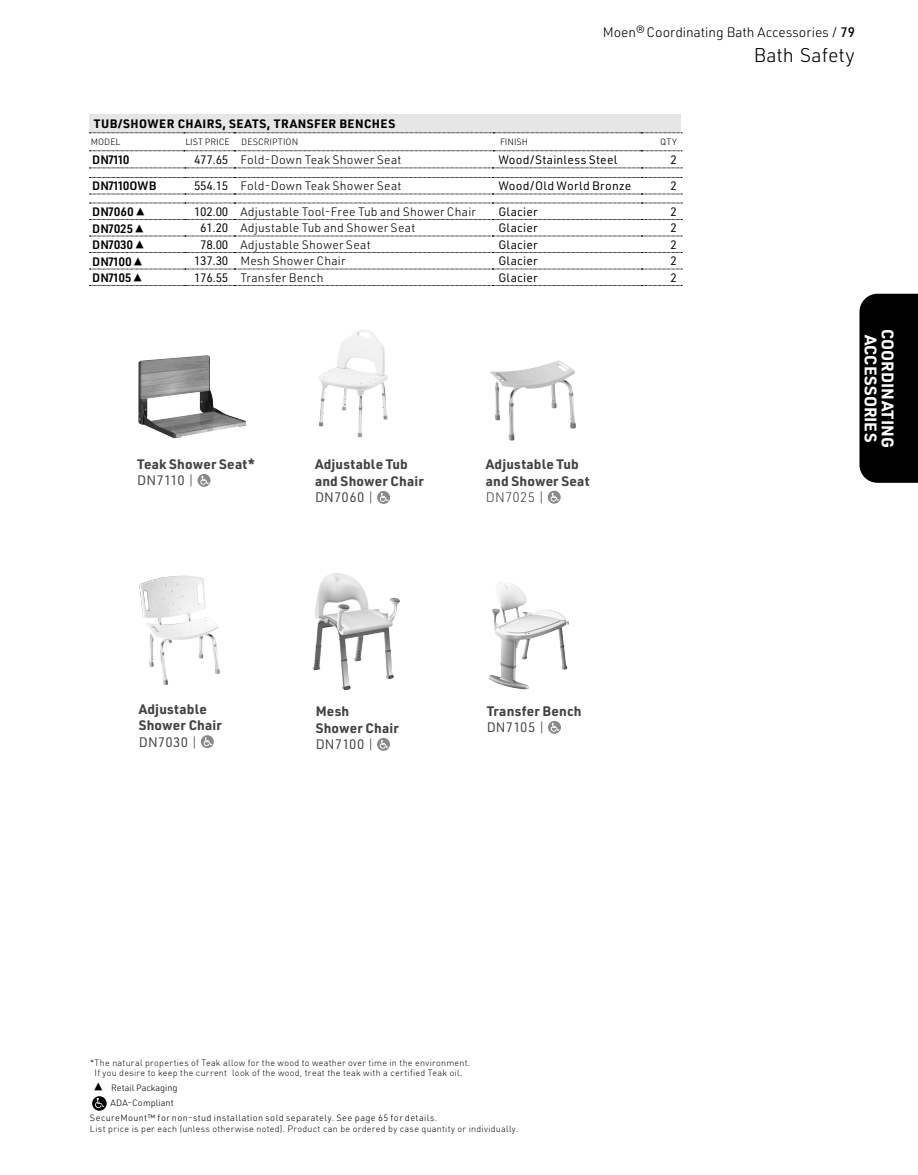
<style>
.page{position:relative;width:918px;height:1175px;background:#fff}
.page>*{position:absolute;margin:0;border:0;box-sizing:border-box;transform-origin:0 0}
.t1{font:300 19.5px "URWDIN";color:#000}
.t2{font:700 16.5px/16.8px "URWDIN";letter-spacing:.005em;color:#fff;text-align:center}
.t3{font:700 13.5px/16.5px "URWDIN";letter-spacing:.01em;color:#434343}
.t4{font:300 13.5px "URWDIN";color:#000}
.t5{font:300 13.5px "URWDIN";letter-spacing:.015em;color:#434343}
.t6{font:300 12px "URWDIN";letter-spacing:.02em;color:#000}
.t7{font:12px "URWDIN";letter-spacing:.02em;color:#000}
.t8{font:600 12px "URWDIN";color:#000}
.t9{font:700 12px "URWDIN";letter-spacing:.035em;color:#000}
.t10{font:300 9px/10.5px "DIN Offc";letter-spacing:.03em;color:#000;text-align:center}
.t11{font:300 9px "URWDIN";letter-spacing:.04em;color:#000}
.t12{font:300 9px "URWDIN";color:#000}
.t13{font:300 9px "URWDIN";letter-spacing:.01em;color:#000}
.s1{font-weight:500}
.s2{font-weight:400}
.s3{font-family:"commercial";font-weight:400;font-size:10.5px}
.s4{font-weight:300}
</style>
<div class="page">
<img style="left:490px;top:360px;width:86px;height:80px">
<img style="left:139px;top:576px;width:81px;height:109px">
<img style="left:312px;top:573px;width:73px;height:117px">
<img style="left:318px;top:333px;width:70px;height:104px">
<img style="left:138px;top:355px;width:108px;height:83px">
<img style="left:489px;top:582px;width:73px;height:107px">
<svg style="left:198px;top:474px;width:13px;height:13px"></svg>
<svg style="left:377px;top:738px;width:13px;height:13px"></svg>
<svg style="left:548px;top:721px;width:13px;height:13px"></svg>
<svg style="left:548px;top:491px;width:13px;height:12px"></svg>
<svg style="left:201px;top:735px;width:13px;height:13px"></svg>
<svg style="left:377px;top:491px;width:13px;height:13px"></svg>
<div style="left:89px;top:115px;width:592px;height:18px;background:#e6e6e6"></div>
<svg style="left:89px;top:132px;width:593px;height:19px"></svg>
<svg style="left:90px;top:285px;width:592px;height:1px"></svg>
<svg style="left:90px;top:168px;width:592px;height:1px"></svg>
<svg style="left:90px;top:177px;width:592px;height:1px"></svg>
<svg style="left:90px;top:194px;width:592px;height:1px"></svg>
<svg style="left:90px;top:203px;width:592px;height:1px"></svg>
<svg style="left:90px;top:219px;width:592px;height:1px"></svg>
<svg style="left:90px;top:236px;width:592px;height:1px"></svg>
<svg style="left:90px;top:252px;width:592px;height:1px"></svg>
<svg style="left:90px;top:269px;width:592px;height:1px"></svg>
<svg style="left:92px;top:1096px;width:15px;height:14px"></svg>
<svg style="left:95px;top:1097px;width:9px;height:11px"></svg>
<div style="left:860px;top:294px;width:58px;height:189px;background:#000"></div>
<h3 class="t4" style="left:603px;top:23px;width:254px">Moen®Coordinating Bath Accessories / <span class="s1">79</span></h3>
<h1 class="t1" style="left:754px;top:42px;width:103px">Bath Safety</h1>
<h3 class="t9" style="left:94px;top:115px;width:303px">TUB/SHOWER CHAIRS, SEATS, TRANSFER BENCHES</h3>
<p class="t11" style="left:91px;top:136px;width:31px">MODEL</p>
<p class="t12" style="left:185px;top:136px;width:46px">LIST PRICE</p>
<p class="t12" style="left:241px;top:136px;width:58px">DESCRIPTION</p>
<p class="t11" style="left:500px;top:136px;width:29px">FINISH</p>
<p class="t11" style="left:660px;top:136px;width:18px">QTY</p>
<h3 class="t8" style="left:92px;top:151px;width:39px">DN7110</h3>
<h3 class="t6" style="left:194px;top:152px;width:209px"><span class="s2">477.65</span> Fold-Down Teak Shower Seat</h3>
<h3 class="t7" style="left:498px;top:152px;width:120px">Wood/Stainless Steel</h3>
<h3 class="t7" style="left:670px;top:152px;width:8px">2</h3>
<h3 class="t8" style="left:92px;top:178px;width:66px">DN7110OWB</h3>
<h3 class="t6" style="left:194px;top:178px;width:209px"><span class="s2">554.15</span> Fold-Down Teak Shower Seat</h3>
<h3 class="t7" style="left:498px;top:178px;width:135px">Wood/Old World Bronze</h3>
<h3 class="t7" style="left:670px;top:178px;width:8px">2</h3>
<h3 class="t8" style="left:92px;top:204px;width:53px">DN7060 <span class="s3">N</span></h3>
<h3 class="t6" style="left:194px;top:203px;width:283px"><span class="s2">102.00</span> Adjustable Tool-Free Tub and Shower Chair</h3>
<h3 class="t7" style="left:498px;top:203px;width:41px">Glacier</h3>
<h3 class="t7" style="left:670px;top:203px;width:8px">2</h3>
<h3 class="t8" style="left:92px;top:220px;width:53px">DN7025 <span class="s3">N</span></h3>
<h3 class="t6" style="left:200px;top:220px;width:217px"><span class="s2">61.20</span> Adjustable Tub and Shower Seat</h3>
<h3 class="t7" style="left:498px;top:220px;width:41px">Glacier</h3>
<h3 class="t7" style="left:670px;top:220px;width:8px">2</h3>
<h3 class="t8" style="left:92px;top:237px;width:53px">DN7030 <span class="s3">N</span></h3>
<h3 class="t6" style="left:200px;top:236px;width:172px"><span class="s2">78.00</span> Adjustable Shower Seat</h3>
<h3 class="t7" style="left:498px;top:236px;width:41px">Glacier</h3>
<h3 class="t7" style="left:670px;top:236px;width:8px">2</h3>
<h3 class="t8" style="left:92px;top:253px;width:51px">DN7100 <span class="s3">N</span></h3>
<h3 class="t6" style="left:194px;top:253px;width:153px"><span class="s2">137.30</span> Mesh Shower Chair</h3>
<h3 class="t7" style="left:498px;top:253px;width:41px">Glacier</h3>
<h3 class="t7" style="left:670px;top:253px;width:8px">2</h3>
<h3 class="t8" style="left:92px;top:270px;width:51px">DN7105 <span class="s3">N</span></h3>
<h3 class="t6" style="left:194px;top:269px;width:131px"><span class="s2">176.55</span> Transfer Bench</h3>
<h3 class="t7" style="left:498px;top:269px;width:41px">Glacier</h3>
<h3 class="t7" style="left:670px;top:269px;width:8px">2</h3>
<h3 class="t3" style="left:137px;top:455px;width:119px">Teak Shower Seat*<br><span class="s2">DN7110</span> <span class="s4">|</span></h3>
<h3 class="t3" style="left:315px;top:456px;width:110px">Adjustable Tub and Shower Chair<br><span class="s2">DN7060</span> <span class="s4">|</span></h3>
<h3 class="t3" style="left:486px;top:455px;width:105px">Adjustable Tub and Shower Seat</h3>
<h3 class="t5" style="left:486px;top:488px;width:61px">DN7025 |</h3>
<h2 class="t2" style="left:897px;top:329px;width:120px;rotate:90deg">COORDINATING<br>ACCESSORIES</h2>
<h3 class="t3" style="left:139px;top:700px;width:85px">Adjustable<br>Shower Chair<br><span class="s2">DN7030</span> <span class="s4">|</span></h3>
<h3 class="t3" style="left:316px;top:702px;width:85px">Mesh<br>Shower Chair<br><span class="s2">DN7100</span> <span class="s4">|</span></h3>
<h3 class="t3" style="left:487px;top:702px;width:96px">Transfer Bench<br><span class="s2">DN7105</span> <span class="s4">|</span></h3>
<p class="t10" style="left:90px;top:1057px;width:382px">*The natural properties of Teak allow for the wood to weather over time in the environment.<br>If you desire to keep the current look of the wood, treat the teak with a certified Teak oil.</p>
<p class="t12" style="left:94px;top:1081px;width:85px"><span class="s3">N</span> Retail Packaging</p>
<p class="t11" style="left:90px;top:1112px;width:349px">SecureMount™ for non-stud installation sold separately. See page 65 for details.</p>
<p class="t10" style="left:90px;top:1123px;width:430px">List price is per each (unless otherwise noted). Product can be ordered by case quantity or individually.</p>
<p class="t13" style="left:111px;top:1097px;width:65px">ADA-Compliant</p>
</div>
